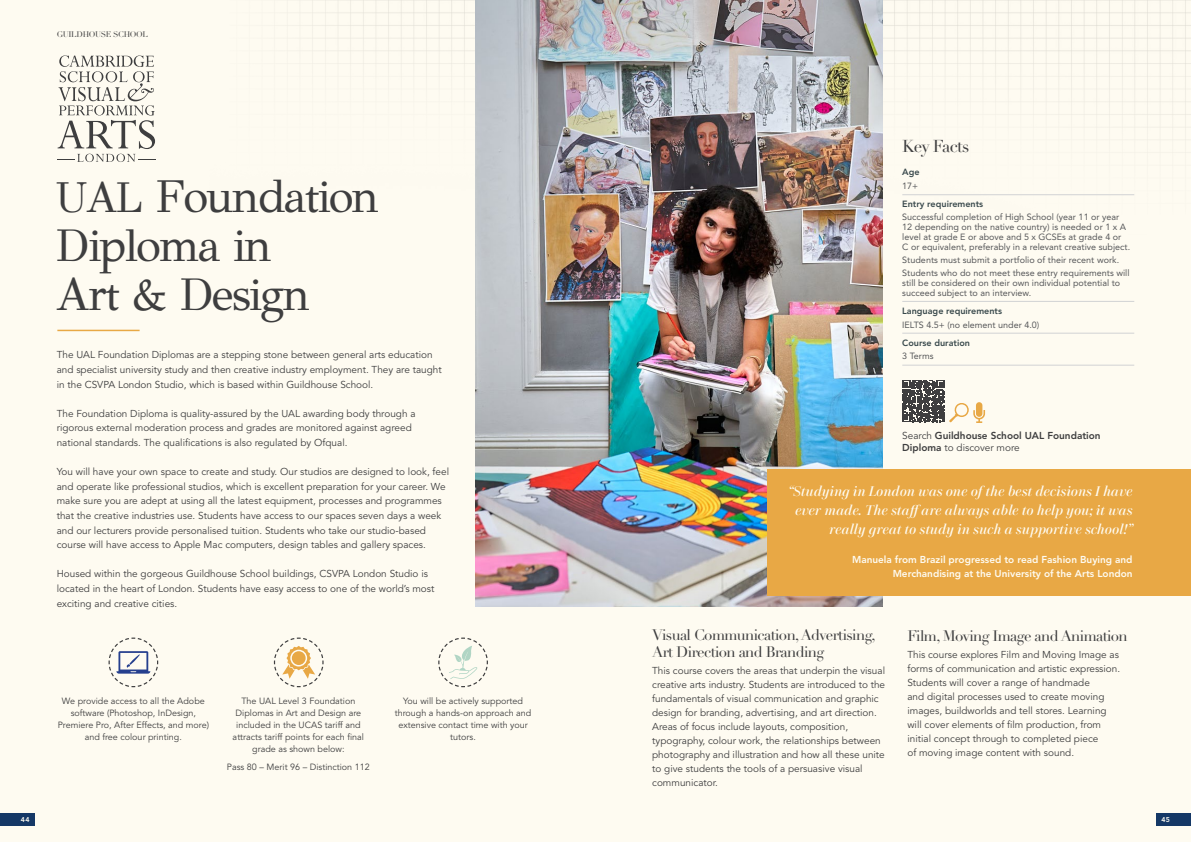
<style>
.page{position:relative;width:1191px;height:842px;background:#fff}
.page>*{position:absolute;margin:0;border:0;box-sizing:border-box;transform-origin:0 0}
.Heading{font:46px/49px "GFS Didot";letter-spacing:-.04em;color:#3e3e3f}
.t1{font:17px "Didot LT Pro";letter-spacing:-.05em;color:#3e3e3f}
.t2{font:15px/17px "Didot LT Pro";letter-spacing:-.04em;color:#3e3e3f}
.t3{font:italic 500 14px/19px "Cardillac";color:#fefbf1;text-align:right}
.t4{font:10px/14px "Avenir LT Std";color:#3e3e3f}
.t5{font:800 10px/14px "Avenir LT Std";color:#fefbf1;text-align:right}
.t6{font:800 10px/12px "Avenir LT Std";color:#3e3e3f}
.t7{font:9px/10px "Avenir LT Std";color:#57585a}
.t8{font:9px/12px "Avenir LT Std";color:#3e3e3f;text-align:center}
.t9{font:800 9px "Avenir LT Std";color:#39494c}
.t10{font:8px "Didot LT Pro";letter-spacing:-.04em;color:#3e3e3f}
.t11{font:800 7px "Avenir LT Std";color:#fefcf2}
.s1{font-size:43px}
.s2{font-weight:400}
</style>
<div class="page">
<div style="left:0;top:0;width:595px;height:842px;background:#fefbf1"></div>
<div style="left:595px;top:0;width:596px;height:842px;background:#fefbf1"></div>
<img style="left:287px;top:0;width:904px;height:196px">
<hr style="left:902px;top:194px;width:232px;height:1px;background:#d1d2d4">
<hr style="left:902px;top:301px;width:232px;height:1px;background:#d1d2d4">
<hr style="left:902px;top:333px;width:232px;height:1px;background:#d1d2d4">
<hr style="left:902px;top:365px;width:232px;height:1px;background:#d1d2d4">
<svg style="left:902px;top:380px;width:83px;height:43px"></svg>
<hr style="left:57px;top:330px;width:83px;height:1px;background:#e8a845">
<img style="left:475px;top:0;width:408px;height:606px">
<div style="left:767px;top:469px;width:424px;height:126px;background:#e8a845"></div>
<svg style="left:108px;top:637px;width:51px;height:51px"></svg>
<svg style="left:438px;top:637px;width:50px;height:51px"></svg>
<svg style="left:273px;top:637px;width:51px;height:51px"></svg>
<svg style="left:57px;top:55px;width:98px;height:107px"></svg>
<div style="left:0;top:813px;width:35px;height:13px;background:#153866"></div>
<div style="left:1156px;top:813px;width:35px;height:13px;background:#153866"></div>
<p class="t10" style="left:57px;top:30px;width:93px">GUILDHOUSE SCHOOL</p>
<p class="Heading" style="left:56px;top:169px;width:325px"><span class="s1">UAL</span> Foundation<br>Diploma in<br>Art &amp; Design</p>
<p class="t4" style="left:57px;top:348px;width:386px;line-height:14.6px">The UAL Foundation Diplomas are a stepping stone between general arts education and specialist university study and then creative industry employment. They are taught in the CSVPA London Studio, which is based within Guildhouse School.</p>
<p class="t4" style="left:57px;top:406px;width:360px;line-height:14.6px">The Foundation Diploma is quality-assured by the UAL awarding body through a rigorous external moderation process and grades are monitored against agreed national standards. The qualifications is also regulated by Ofqual.</p>
<p class="t4" style="left:57px;top:465px;width:394px;line-height:14.6px">You will have your own space to create and study. Our studios are designed to look, feel and operate like professional studios, which is excellent preparation for your career. We make sure you are adept at using all the latest equipment, processes and programmes that the creative industries use. Students have access to our spaces seven days a week and our lecturers provide personalised tuition. Students who take our studio-based course will have access to Apple Mac computers, design tables and gallery spaces.</p>
<p class="t4" style="left:57px;top:567px;width:379px;line-height:14.6px">Housed within the gorgeous Guildhouse School buildings, CSVPA London Studio is located in the heart of London. Students have easy access to one of the world’s most exciting and creative cities.</p>
<p class="t8" style="left:58px;top:695px;width:153px">We provide access to all the Adobe software (Photoshop, InDesign,<br>Premiere Pro, After Effects, and more) and free colour printing.</p>
<p class="t8" style="left:395px;top:695px;width:138px">You will be actively supported through a hands-on approach and extensive contact time with your tutors.</p>
<p class="t8" style="left:233px;top:695px;width:133px">The UAL Level 3 Foundation<br>Diplomas in Art and Design are included in the UCAS tariff and attracts tariff points for each final grade as shown below:</p>
<p class="t8" style="left:227px;top:761px;width:144px">Pass 80 – Merit 96 – Distinction 112</p>
<p class="t1" style="left:902px;top:136px;width:69px">Key Facts</p>
<p class="t9" style="left:902px;top:167px;width:19px">Age</p>
<p class="t7" style="left:902px;top:181px;width:18px">17+</p>
<p class="t9" style="left:902px;top:199px;width:82px">Entry requirements</p>
<p class="t7" style="left:902px;top:212px;width:229px">Successful completion of High School (year 11 or year 12 depending on the native country) is needed or 1 x A level at grade E or above and 5 x GCSEs at grade 4 or<br>C or equivalent, preferably in a relevant creative subject.</p>
<p class="t7" style="left:902px;top:255px;width:218px">Students must submit a portfolio of their recent work.</p>
<p class="t7" style="left:902px;top:268px;width:229px">Students who do not meet these entry requirements will still be considered on their own individual potential to succeed subject to an interview.</p>
<p class="t9" style="left:902px;top:305px;width:101px">Language requirements</p>
<p class="t7" style="left:902px;top:319px;width:139px">IELTS 4.5+ (no element under 4.0)</p>
<p class="t9" style="left:902px;top:337px;width:69px">Course duration</p>
<p class="t7" style="left:902px;top:351px;width:33px">3 Terms</p>
<p class="t6" style="left:902px;top:430px;width:200px"><span class="s2">Search</span> Guildhouse School UAL Foundation<br>Diploma <span class="s2">to discover more</span></p>
<p class="t3" style="left:788px;top:482px;width:346px">“Studying in London was one of the best decisions I have ever made. The staffare always able to help you; it was really great to study in such a supportive school!”</p>
<p class="t5" style="left:852px;top:552px;width:282px">Manuela from Brazil progressed to read Fashion Buying and<br>Merchandising at the University of the Arts London</p>
<p class="t2" style="left:652px;top:626px;width:225px">Visual Communication, Advertising,<br>Art Direction and Branding</p>
<p class="t4" style="left:652px;top:663px;width:234px">This course covers the areas that underpin the visual creative arts industry. Students are introduced to the fundamentals of visual communication and graphic design for branding, advertising, and art direction.<br>Areas of focus include layouts, composition, typography, colour work, the relationships between photography and illustration and how all these unite to give students the tools of a persuasive visual communicator.</p>
<p class="t2" style="left:907px;top:628px;width:222px">Film, Moving Image and Animation</p>
<p class="t4" style="left:907px;top:648px;width:214px">This course explores Film and Moving Image as forms of communication and artistic expression.<br>Students will cover a range of handmade<br>and digital processes used to create moving images, buildworlds and tell stores. Learning will cover elements of film production, from initial concept through to completed piece<br>of moving image content with sound.</p>
<p class="t11" style="left:21px;top:815px;width:10px">44</p>
<p class="t11" style="left:1161px;top:815px;width:10px">45</p>
</div>
